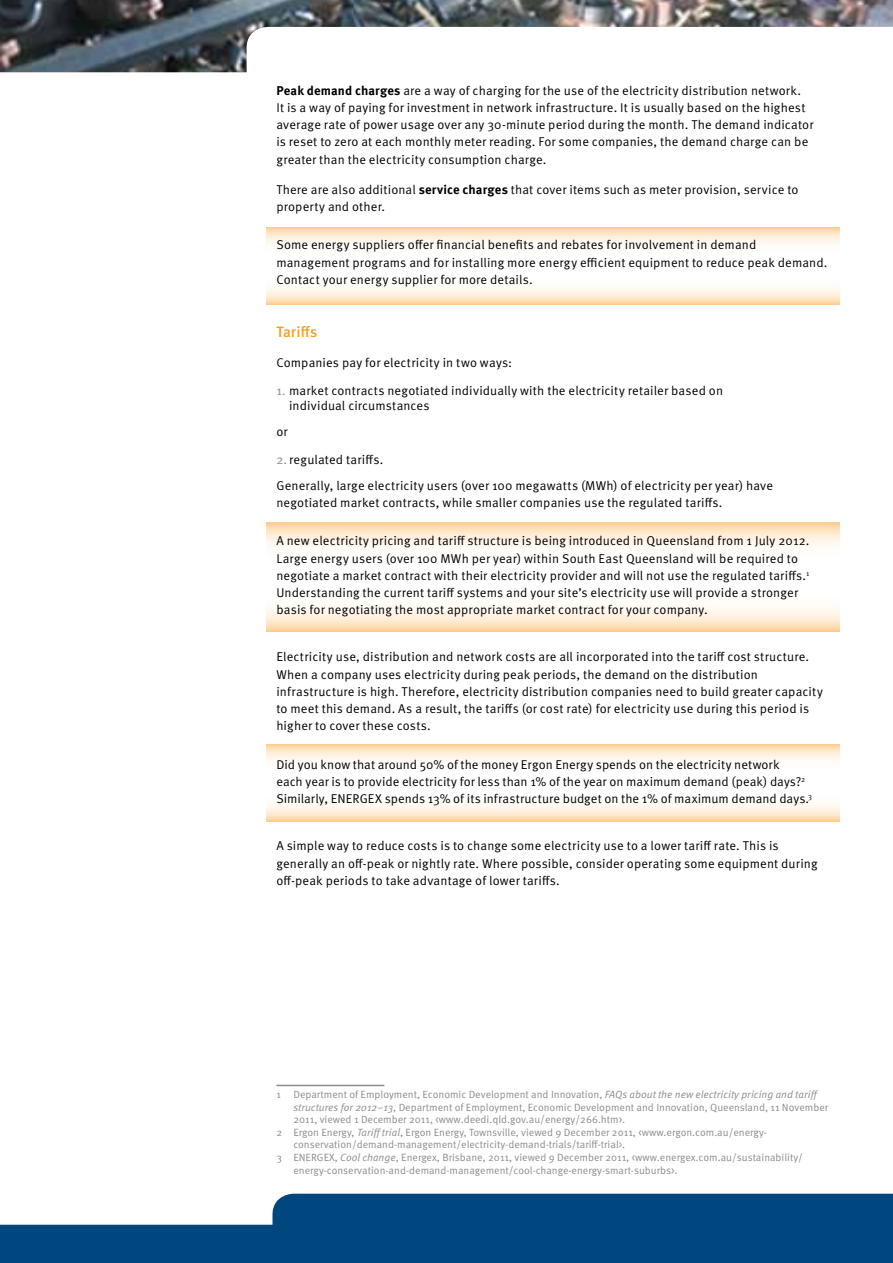
<style>
.page{position:relative;width:893px;height:1263px;background:#fff}
.page>*{position:absolute;margin:0;border:0;box-sizing:border-box;transform-origin:0 0}
.t1{font:500 15px "Meta OT";letter-spacing:.005em;color:#f99d1c}
.t2{font:12.75px/17.2px "Meta OT";letter-spacing:.01em;color:#000}
.t3{font:10.5px "Meta OT";color:#8a8c8e}
.s1{font-weight:700}
.s2{color:#8a8c8e}
.s3{font-style:italic}
</style>
<div class="page">
<svg style="left:0;top:1194px;width:893px;height:69px;background:#236091"></svg>
<img style="left:0;top:0;width:893px;height:72px">
<svg style="left:266px;top:744px;width:573px;height:77px"></svg>
<svg style="left:266px;top:523px;width:573px;height:108px"></svg>
<svg style="left:266px;top:227px;width:573px;height:77px"></svg>
<hr style="left:276px;top:1085px;width:108px;height:1px;background:#8a8c8e">
<p class="t2" style="left:276px;top:82px;width:539px"><span class="s1">Peak demand charges</span> are a way of charging for the use of the electricity distribution network.<br>It is a way of paying for investment in network infrastructure. It is usually based on the highest average rate of power usage over any 30-minute period during the month. The demand indicator is reset to zero at each monthly meter reading. For some companies, the demand charge can be greater than the electricity consumption charge.</p>
<p class="t2" style="left:276px;top:181px;width:524px">There are also additional <span class="s1">service charges</span> that cover items such as meter provision, service to property and other.</p>
<p class="t2" style="left:276px;top:237px;width:553px">Some energy suppliers offer financial benefits and rebates for involvement in demand management programs and for installing more energy efficient equipment to reduce peak demand.<br>Contact your energy supplier for more details.</p>
<p class="t1" style="left:276px;top:323px;width:42px">Tariffs</p>
<p class="t2" style="left:276px;top:355px;width:237px">Companies pay for electricity in two ways:</p>
<p class="t2" style="left:289px;top:383px;width:435px;line-height:15px;text-indent:-13px"><span class="s2">1.</span> market contracts negotiated individually with the electricity retailer based on individual circumstances</p>
<p class="t2" style="left:276px;top:418px;width:108px;line-height:27.8px">or<br><span class="s2">2.</span>regulated tariffs.</p>
<p class="t2" style="left:276px;top:477px;width:498px">Generally, large electricity users (over 100 megawatts (MWh) of electricity per year) have negotiated market contracts, while smaller companies use the regulated tariffs.</p>
<p class="t2" style="left:276px;top:532px;width:535px">A new electricity pricing and tariff structure is being introduced in Queensland from 1 July 2012.<br>Large energy users (over 100 MWh per year) within South East Queensland will be required to negotiate a market contract with their electricity provider and will not use the regulated tariffs.<sup>1<br></sup>Understanding the current tariff systems and your site’s electricity use will provide a stronger basis for negotiating the most appropriate market contract for your company.</p>
<p class="t2" style="left:276px;top:648px;width:548px">Electricity use, distribution and network costs are all incorporated into the tariff cost structure.<br>When a company uses electricity during peak periods, the demand on the distribution infrastructure is high. Therefore, electricity distribution companies need to build greater capacity to meet this demand. As a result, the tariffs (or cost rate) for electricity use during this period is higher to cover these costs.</p>
<p class="t2" style="left:276px;top:756px;width:537px">Did you know that around 50% of the money Ergon Energy spends on the electricity network<br>each year is to provide electricity for less than 1% of the year on maximum demand (peak) days?<sup>2<br></sup>Similarly, ENERGEX spends 13% of its infrastructure budget on the 1% of maximum demand days.<sup>3</sup></p>
<p class="t2" style="left:276px;top:837px;width:543px">A simple way to reduce costs is to change some electricity use to a lower tariff rate. This is generally an off-peak or nightly rate. Where possible, consider operating some equipment during off-peak periods to take advantage of lower tariffs.</p>
<p class="t3" style="left:276px;top:1088px;width:543px">1 Department of Employment, Economic Development and Innovation, <span class="s3">FAQs about the new electricity pricing and tariff</span></p>
<p class="t3" style="left:293px;top:1101px;width:536px"><span class="s3">structures for 2012–13</span>, Department of Employment, Economic Development and Innovation, Queensland, 11 November</p>
<p class="t3" style="left:293px;top:1113px;width:333px">2011, viewed 1 December 2011, &lt;www.deedi.qld.gov.au/energy/266.htm&gt;.</p>
<p class="t3" style="left:276px;top:1126px;width:492px">2 Ergon Energy, <span class="s3">Tariff trial</span>, Ergon Energy, Townsville, viewed 9 December 2011, &lt;www.ergon.com.au/energy-</p>
<p class="t3" style="left:293px;top:1138px;width:333px">conservation/demand-management/electricity-demand-trials/tariff-trial&gt;.</p>
<p class="t3" style="left:276px;top:1151px;width:528px">3 ENERGEX, <span class="s3">Cool change</span>, Energex, Brisbane, 2011, viewed 9 December 2011, &lt;www.energex.com.au/sustainability/</p>
<p class="t3" style="left:293px;top:1164px;width:386px">energy-conservation-and-demand-management/cool-change-energy-smart-suburbs&gt;.</p>
</div>
